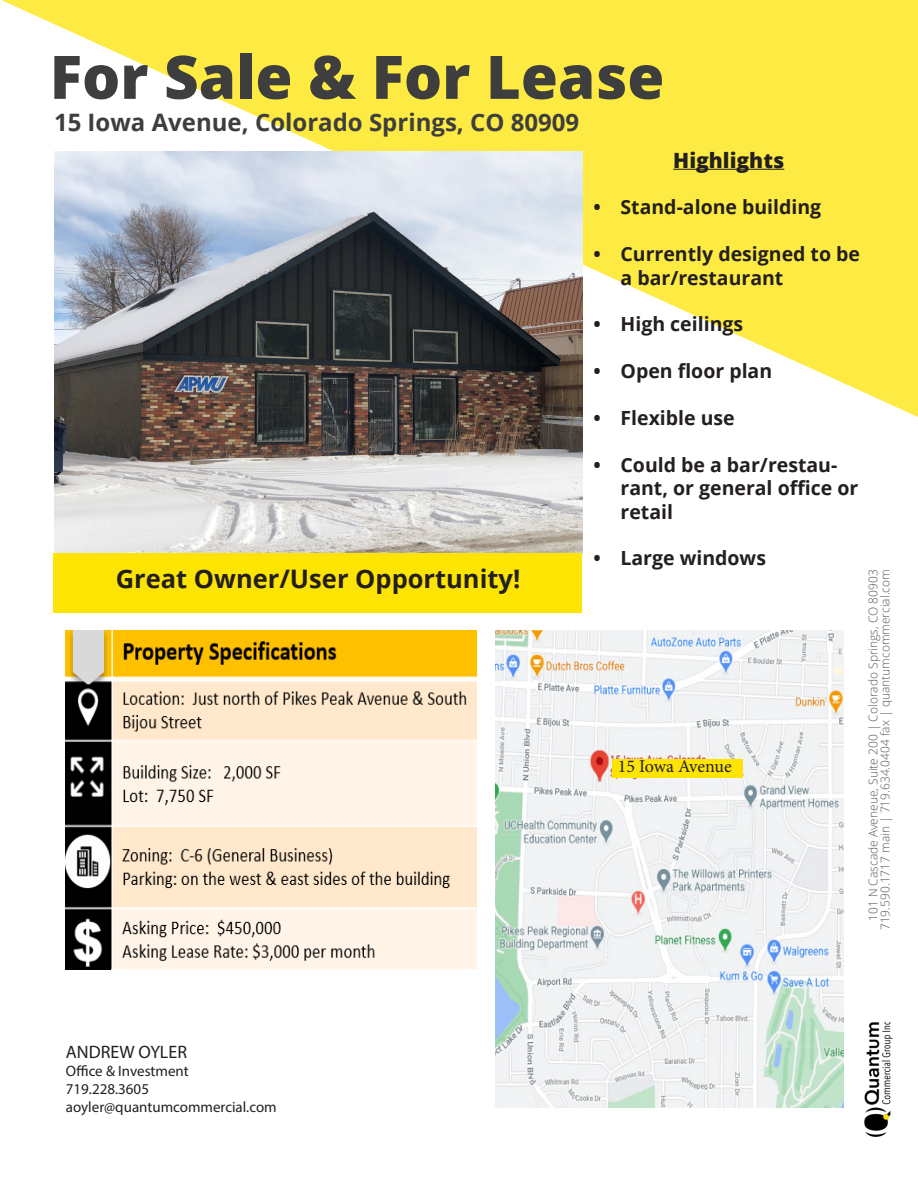
<style>
.page{position:relative;width:918px;height:1188px;background:#fff}
.page>*{position:absolute;margin:0;border:0;box-sizing:border-box;transform-origin:0 0}
.t1{font:800 60px "Open Sans";color:#3e3e3f}
.t2{font:700 25.5px "Open Sans";color:#231f20}
.t3{font:700 24px "Open Sans";color:#3e3e3f}
.t4{font:800 21px "Open Sans";color:#231f20}
.t5{font:700 19.5px/23.4px "Open Sans";color:#231f20}
.t6{font:18px "Minion Pro";letter-spacing:-.01em;color:#231f20}
.t7{font:18px "Myriad Pro";color:#231f20}
.t8{font:15px "Myriad Pro";color:#231f20}
.t9{font:300 12px/12px "Open Sans";color:#57585a;text-align:right}
</style>
<div class="page">
<svg style="left:1px;top:0;width:917px;height:429px;fill:#fdea42"></svg>
<img style="left:864px;top:1021px;width:29px;height:116px">
<hr style="left:673px;top:169px;width:111px;height:1px;background:#231f20">
<img style="left:496px;top:631px;width:347px;height:477px">
<img style="left:66px;top:631px;width:410px;height:339px">
<img style="left:54px;top:152px;width:528px;height:401px">
<div style="left:612px;top:759px;width:131px;height:18px;background:#fde403"></div>
<div style="left:54px;top:554px;width:528px;height:59px;background:#fde403"></div>
<p class="t1" style="left:50px;top:31px;width:616px">For Sale &amp; For Lease</p>
<p class="t3" style="left:54px;top:105px;width:527px">15 Iowa Avenue, Colorado Springs, CO 80909</p>
<p class="t2" style="left:116px;top:561px;width:406px">Great Owner/User Opportunity!</p>
<p class="t4" style="left:673px;top:144px;width:112px">Highlights</p>
<p class="t5" style="left:594px;top:195px;width:229px">• Stand-alone building</p>
<p class="t5" style="left:621px;top:242px;width:241px;text-indent:-27px">• Currently designed to be a bar/restaurant</p>
<p class="t5" style="left:594px;top:312px;width:151px">• High ceilings</p>
<p class="t5" style="left:594px;top:359px;width:180px">• Open floor plan</p>
<p class="t5" style="left:594px;top:406px;width:143px">• Flexible use</p>
<p class="t5" style="left:621px;top:453px;width:239px;text-indent:-27px">• Could be a bar/restau&shy;rant, or general office or retail</p>
<p class="t5" style="left:594px;top:546px;width:174px">• Large windows</p>
<p class="t6" style="left:618px;top:754px;width:116px">15 Iowa Avenue</p>
<p class="t9" style="left:867px;top:930px;width:363px;rotate:-90deg">101 N Cascade Aveneue, Suite 200 | Colorado Springs, CO 80903<br>719.590.1717 main | 719.634.0404 fax | quantumcommercial.com</p>
<p class="t7" style="left:66px;top:1040px;width:123px">ANDREW OYLER</p>
<p class="t8" style="left:66px;top:1061px;width:124px">Office &amp; Investment</p>
<p class="t8" style="left:66px;top:1079px;width:85px">719.228.3605</p>
<p class="t8" style="left:66px;top:1097px;width:212px">aoyler@quantumcommercial.com</p>
</div>
